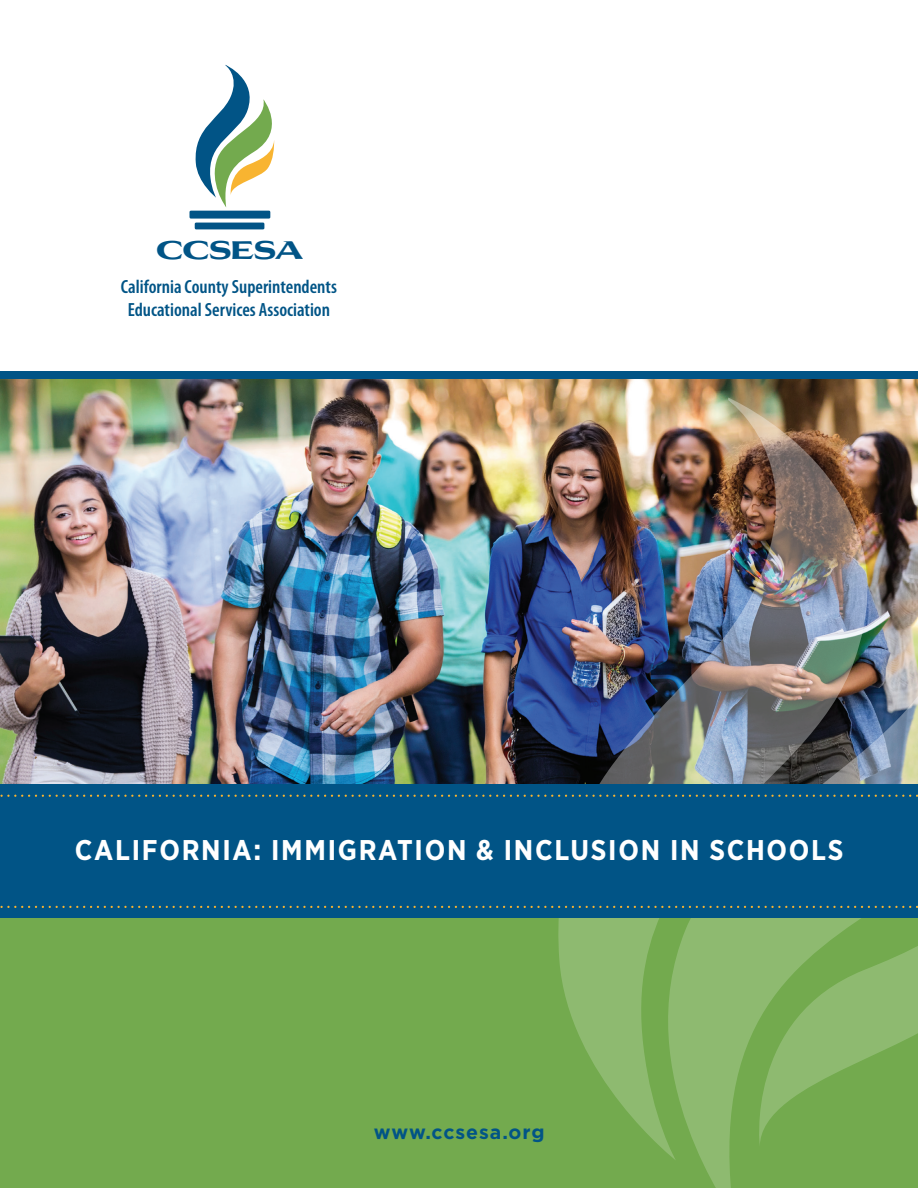
<style>
.page{position:relative;width:918px;height:1188px;background:#fff}
.page>*{position:absolute;margin:0;border:0;box-sizing:border-box;transform-origin:0 0}
.t1{font:700 28.5px "Gotham Narrow";letter-spacing:.06em;color:#fff}
.t2{font:900 24.6px "Aviano Flare";letter-spacing:-.01em;color:#015486}
.t3{font:700 19.5px "Gotham";letter-spacing:.05em;color:#015486}
.t4{font:600 condensed 19.2px/23px "Myriad Pro";color:#015486;text-align:center}
</style>
<div class="page">
<img style="left:0;top:379px;width:918px;height:405px">
<div style="left:0;top:372px;width:918px;height:7px;background:#015486"></div>
<svg style="left:195px;top:65px;width:80px;height:142px"></svg>
<div style="left:190px;top:211px;width:80px;height:8px;background:#015486;border-radius:2px"></div>
<div style="left:195px;top:223px;width:69px;height:6px;background:#015486"></div>
<img style="left:544px;top:398px;width:374px;height:386px">
<img style="left:627px;top:595px;width:291px;height:189px">
<div style="left:0;top:797px;width:918px;height:391px;background:#73aa4e"></div>
<svg style="left:702px;top:1161px;width:29px;height:27px"></svg>
<div style="left:0;top:784px;width:918px;height:133px;background:#015486"></div>
<svg style="left:0;top:795px;width:918px;height:2px"></svg>
<svg style="left:0;top:905px;width:918px;height:256px"></svg>
<p class="t2" style="left:156px;top:236px;width:149px">CCSESA</p>
<p class="t4" style="left:121px;top:275px;width:218px">California County Superintendents<br>Educational Services Association</p>
<h1 class="t1" style="left:75px;top:831px;width:770px">CALIFORNIA: IMMIGRATION &amp; INCLUSION IN SCHOOLS</h1>
<p class="t3" style="left:374px;top:1119px;width:172px">www.ccsesa.org</p>
</div>
